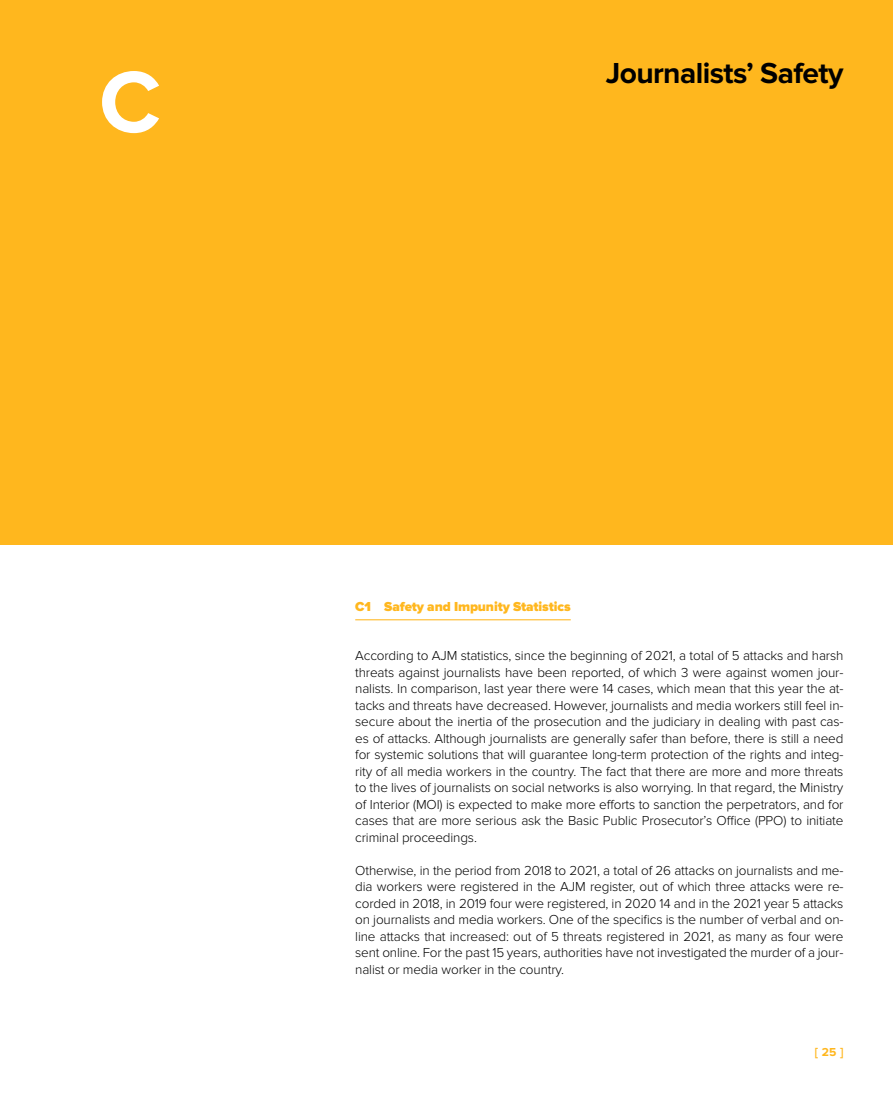
<style>
.page{position:relative;width:893px;height:1106px;background:#fff}
.page>*{position:absolute;margin:0;border:0;box-sizing:border-box;transform-origin:0 0}
.t1{font:700 90px "Proxima Nova";color:#fff}
.t2{font:700 30px "Proxima Nova";letter-spacing:-.02em;color:#000}
.t3{font:300 13.5px/16.5px "Proxima Nova";letter-spacing:-.01em;color:#000;text-align:justify}
.t4{font:900 13.5px "Proxima Nova";letter-spacing:-.01em;color:#ffb71e}
.t5{font:700 12px "Proxima Nova";color:#ffb71e}
</style>
<div class="page">
<div style="left:1px;top:0;width:892px;height:545px;background:#ffb71e"></div>
<hr style="left:355px;top:619px;width:216px;height:1px;background:#ffb71e">
<h1 class="t1" style="left:99px;top:50px;width:63px">C</h1>
<h2 class="t2" style="left:606px;top:55px;width:239px">Journalists’ Safety</h2>
<p class="t4" style="left:355px;top:598px;width:217px">C1 Safety and Impunity Statistics</p>
<p class="t3" style="left:355px;top:647px;width:490px">According to AJM statistics, since the beginning of 2021, a total of 5 attacks and harsh threats against journalists have been reported, of which 3 were against women jour&shy;nalists. In comparison, last year there were 14 cases, which mean that this year the at&shy;tacks and threats have decreased. However, journalists and media workers still feel in&shy;secure about the inertia of the prosecution and the judiciary in dealing with past cas&shy;es of attacks. Although journalists are generally safer than before, there is still a need for systemic solutions that will guarantee long-term protection of the rights and integ&shy;rity of all media workers in the country. The fact that there are more and more threats to the lives of journalists on social networks is also worrying. In that regard, the Ministry of Interior (MOI) is expected to make more efforts to sanction the perpetrators, and for cases that are more serious ask the Basic Public Prosecutor’s Office (PPO) to initiate criminal proceedings.</p>
<p class="t3" style="left:355px;top:862px;width:490px">Otherwise, in the period from 2018 to 2021, a total of 26 attacks on journalists and me&shy;dia workers were registered in the AJM register, out of which three attacks were re&shy;corded in 2018, in 2019 four were registered, in 2020 14 and in the 2021 year 5 attacks on journalists and media workers. One of the specifics is the number of verbal and on&shy;line attacks that increased: out of 5 threats registered in 2021, as many as four were sent online. For the past 15 years, authorities have not investigated the murder of a jour&shy;nalist or media worker in the country.</p>
<p class="t5" style="left:815px;top:1045px;width:30px">[25]</p>
</div>
